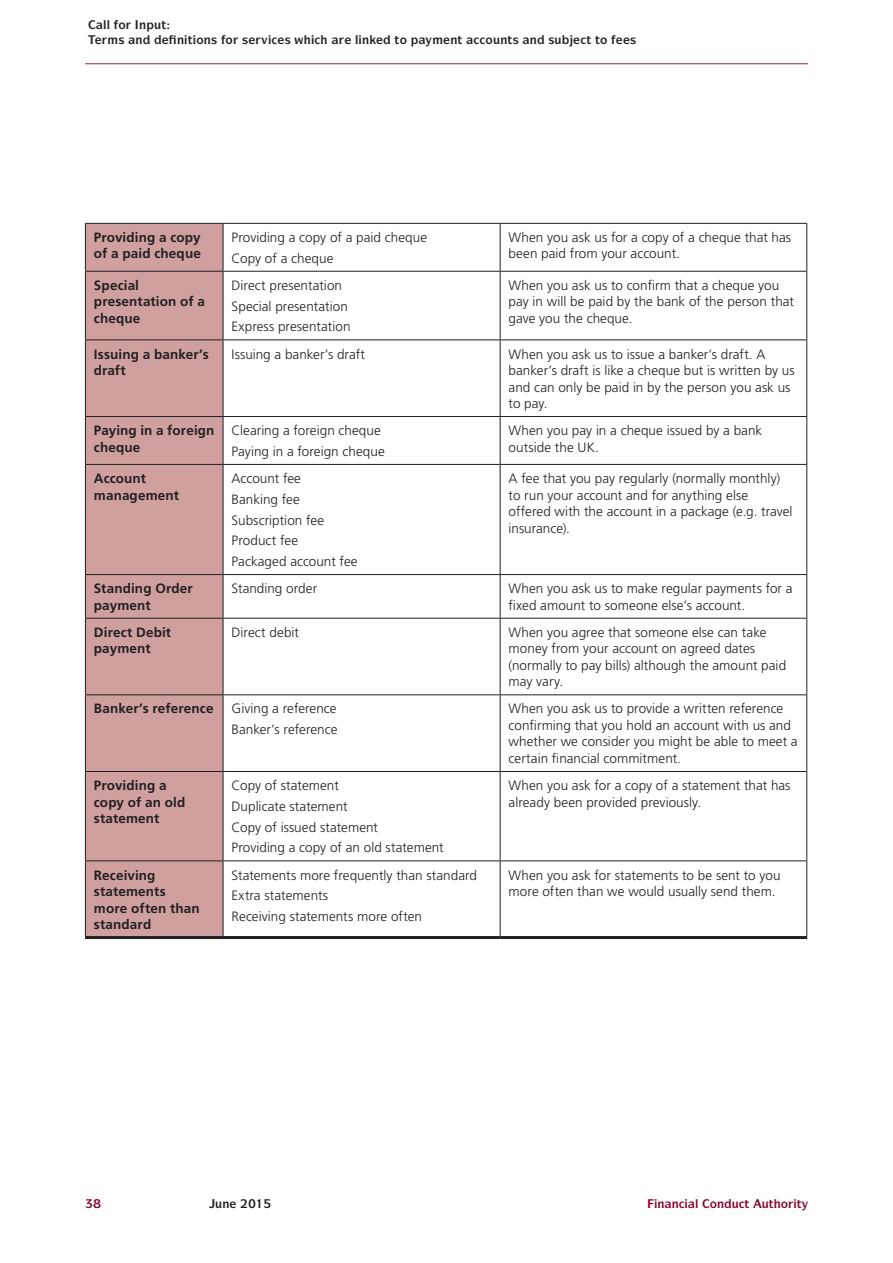
<style>
.page{position:relative;width:893px;height:1263px;background:#fff}
.page>*{position:absolute;margin:0;border:0;box-sizing:border-box;transform-origin:0 0}
.Table_Text{font:300 13.5px/16.5px "Frutiger LT Std";color:#231f20}
.Table_Text-2{font:700 13.5px/16.5px "Frutiger LT Std";letter-spacing:.01em;color:#231f20}
.t1{font:700 12px "ITC Symbol Std";color:#231f20}
.t2{font:700 12px "ITC Symbol Std";color:#870430}
</style>
<div class="page">
<hr style="left:85px;top:63px;width:723px;height:1px;background:#870430">
<div style="left:86px;top:224px;width:137px;height:712px;background:#d0a0a0"></div>
<hr style="left:85px;top:223px;width:138px;height:1px;background:#231f20">
<hr style="left:223px;top:223px;width:277px;height:1px;background:#231f20">
<hr style="left:223px;top:224px;width:1px;height:47px;background:#231f20">
<hr style="left:500px;top:223px;width:307px;height:1px;background:#231f20">
<hr style="left:500px;top:224px;width:1px;height:47px;background:#231f20">
<hr style="left:85px;top:271px;width:138px;height:1px;background:#231f20">
<hr style="left:223px;top:271px;width:277px;height:1px;background:#231f20">
<hr style="left:223px;top:272px;width:1px;height:67px;background:#231f20">
<hr style="left:500px;top:271px;width:307px;height:1px;background:#231f20">
<hr style="left:500px;top:272px;width:1px;height:67px;background:#231f20">
<hr style="left:85px;top:339px;width:138px;height:1px;background:#231f20">
<hr style="left:223px;top:339px;width:277px;height:1px;background:#231f20">
<hr style="left:223px;top:340px;width:1px;height:76px;background:#231f20">
<hr style="left:500px;top:339px;width:307px;height:1px;background:#231f20">
<hr style="left:500px;top:340px;width:1px;height:76px;background:#231f20">
<hr style="left:85px;top:416px;width:138px;height:1px;background:#231f20">
<hr style="left:223px;top:416px;width:277px;height:1px;background:#231f20">
<hr style="left:223px;top:417px;width:1px;height:47px;background:#231f20">
<hr style="left:500px;top:416px;width:307px;height:1px;background:#231f20">
<hr style="left:500px;top:417px;width:1px;height:47px;background:#231f20">
<hr style="left:85px;top:464px;width:138px;height:1px;background:#231f20">
<hr style="left:223px;top:464px;width:277px;height:1px;background:#231f20">
<hr style="left:223px;top:465px;width:1px;height:109px;background:#231f20">
<hr style="left:500px;top:464px;width:307px;height:1px;background:#231f20">
<hr style="left:500px;top:465px;width:1px;height:109px;background:#231f20">
<hr style="left:85px;top:574px;width:138px;height:1px;background:#231f20">
<hr style="left:223px;top:574px;width:277px;height:1px;background:#231f20">
<hr style="left:223px;top:575px;width:1px;height:43px;background:#231f20">
<hr style="left:500px;top:574px;width:307px;height:1px;background:#231f20">
<hr style="left:500px;top:575px;width:1px;height:43px;background:#231f20">
<hr style="left:85px;top:618px;width:138px;height:1px;background:#231f20">
<hr style="left:223px;top:618px;width:277px;height:1px;background:#231f20">
<hr style="left:223px;top:619px;width:1px;height:75px;background:#231f20">
<hr style="left:500px;top:618px;width:307px;height:1px;background:#231f20">
<hr style="left:500px;top:619px;width:1px;height:75px;background:#231f20">
<hr style="left:85px;top:694px;width:138px;height:1px;background:#231f20">
<hr style="left:223px;top:694px;width:277px;height:1px;background:#231f20">
<hr style="left:223px;top:695px;width:1px;height:76px;background:#231f20">
<hr style="left:500px;top:694px;width:307px;height:1px;background:#231f20">
<hr style="left:500px;top:695px;width:1px;height:76px;background:#231f20">
<hr style="left:85px;top:771px;width:138px;height:1px;background:#231f20">
<hr style="left:223px;top:771px;width:277px;height:1px;background:#231f20">
<hr style="left:223px;top:772px;width:1px;height:88px;background:#231f20">
<hr style="left:500px;top:771px;width:307px;height:1px;background:#231f20">
<hr style="left:500px;top:772px;width:1px;height:88px;background:#231f20">
<hr style="left:85px;top:860px;width:138px;height:1px;background:#231f20">
<hr style="left:223px;top:860px;width:277px;height:1px;background:#231f20">
<hr style="left:223px;top:861px;width:1px;height:75px;background:#231f20">
<hr style="left:500px;top:860px;width:307px;height:1px;background:#231f20">
<hr style="left:500px;top:861px;width:1px;height:75px;background:#231f20">
<hr style="left:806px;top:224px;width:1px;height:47px;background:#231f20">
<hr style="left:806px;top:272px;width:1px;height:67px;background:#231f20">
<hr style="left:806px;top:340px;width:1px;height:76px;background:#231f20">
<hr style="left:806px;top:417px;width:1px;height:47px;background:#231f20">
<hr style="left:806px;top:465px;width:1px;height:109px;background:#231f20">
<hr style="left:806px;top:575px;width:1px;height:43px;background:#231f20">
<hr style="left:806px;top:619px;width:1px;height:75px;background:#231f20">
<hr style="left:806px;top:695px;width:1px;height:76px;background:#231f20">
<hr style="left:806px;top:772px;width:1px;height:88px;background:#231f20">
<hr style="left:806px;top:861px;width:1px;height:75px;background:#231f20">
<hr style="left:85px;top:224px;width:1px;height:47px;background:#231f20">
<hr style="left:85px;top:272px;width:1px;height:67px;background:#231f20">
<hr style="left:85px;top:340px;width:1px;height:76px;background:#231f20">
<hr style="left:85px;top:417px;width:1px;height:47px;background:#231f20">
<hr style="left:85px;top:465px;width:1px;height:109px;background:#231f20">
<hr style="left:85px;top:575px;width:1px;height:43px;background:#231f20">
<hr style="left:85px;top:619px;width:1px;height:75px;background:#231f20">
<hr style="left:85px;top:695px;width:1px;height:76px;background:#231f20">
<hr style="left:85px;top:772px;width:1px;height:88px;background:#231f20">
<hr style="left:85px;top:861px;width:1px;height:75px;background:#231f20">
<hr style="left:85px;top:936px;width:138px;height:3px;background:#231f20">
<hr style="left:223px;top:936px;width:277px;height:3px;background:#231f20">
<hr style="left:500px;top:936px;width:307px;height:3px;background:#231f20">
<p class="t1" style="left:103px;top:17px;width:65px">●● □ ■ ◆▼</p>
<p class="t1" style="left:177px;top:32px;width:92px">■▼□■▲ □ ▲ ❖</p>
<p class="t1" style="left:486px;top:32px;width:78px">□◆■▼▲ ■ ▲◆</p>
<p class="t1" style="left:586px;top:32px;width:23px">▼ ▼□</p>
<p class="Table_Text-2" style="left:94px;top:229px;width:108px">Providing a copy of a paid cheque</p>
<p class="Table_Text" style="left:232px;top:229px;width:197px">Providing a copy of a paid cheque</p>
<p class="Table_Text" style="left:232px;top:250px;width:103px">Copy of a cheque</p>
<p class="Table_Text-2" style="left:94px;top:277px;width:113px">Special presentation of a cheque</p>
<p class="Table_Text" style="left:232px;top:277px;width:112px">Direct presentation</p>
<p class="Table_Text" style="left:232px;top:298px;width:118px">Special presentation</p>
<p class="Table_Text" style="left:232px;top:319px;width:121px">Express presentation</p>
<p class="Table_Text" style="left:509px;top:229px;width:284px">When you ask us for a copy of a cheque that has been paid from your account.</p>
<p class="Table_Text" style="left:509px;top:277px;width:287px">When you ask us to confirm that a cheque you pay in will be paid by the bank of the person that gave you the cheque.</p>
<p class="Table_Text-2" style="left:94px;top:346px;width:116px">Issuing a banker’s draft</p>
<p class="Table_Text" style="left:232px;top:346px;width:135px">Issuing a banker’s draft</p>
<p class="Table_Text" style="left:509px;top:346px;width:287px">When you ask us to issue a banker’s draft. A banker’s draft is like a cheque but is written by us and can only be paid in by the person you ask us to pay.</p>
<p class="Table_Text-2" style="left:94px;top:422px;width:122px">Paying in a foreign cheque</p>
<p class="Table_Text" style="left:232px;top:422px;width:151px">Clearing a foreign cheque</p>
<p class="Table_Text" style="left:509px;top:422px;width:255px">When you pay in a cheque issued by a bank outside the UK.</p>
<p class="Table_Text" style="left:232px;top:443px;width:155px">Paying in a foreign cheque</p>
<p class="Table_Text-2" style="left:94px;top:470px;width:87px">Account management</p>
<p class="Table_Text" style="left:232px;top:470px;width:71px">Account fee</p>
<p class="Table_Text" style="left:232px;top:491px;width:70px">Banking fee</p>
<p class="Table_Text" style="left:232px;top:512px;width:94px">Subscription fee</p>
<p class="Table_Text" style="left:232px;top:533px;width:68px">Product fee</p>
<p class="Table_Text" style="left:232px;top:553px;width:128px">Packaged account fee</p>
<p class="Table_Text" style="left:509px;top:470px;width:285px">A fee that you pay regularly (normally monthly) to run your account and for anything else offered with the account in a package (e.g. travel insurance).</p>
<p class="Table_Text-2" style="left:94px;top:580px;width:100px">Standing Order payment</p>
<p class="Table_Text" style="left:232px;top:580px;width:87px">Standing order</p>
<p class="Table_Text" style="left:509px;top:580px;width:285px">When you ask us to make regular payments for a fixed amount to someone else’s account.</p>
<p class="Table_Text-2" style="left:94px;top:624px;width:79px">Direct Debit payment</p>
<p class="Table_Text" style="left:232px;top:624px;width:69px">Direct debit</p>
<p class="Table_Text" style="left:509px;top:624px;width:279px">When you agree that someone else can take money from your account on agreed dates (normally to pay bills) although the amount paid may vary.</p>
<p class="Table_Text-2" style="left:94px;top:701px;width:121px">Banker’s reference</p>
<p class="Table_Text" style="left:232px;top:701px;width:107px">Giving a reference</p>
<p class="Table_Text" style="left:232px;top:721px;width:107px">Banker’s reference</p>
<p class="Table_Text" style="left:509px;top:701px;width:291px">When you ask us to provide a written reference confirming that you hold an account with us and whether we consider you might be able to meet a certain financial commitment.</p>
<p class="Table_Text-2" style="left:94px;top:777px;width:93px">Providing a copy of an old statement</p>
<p class="Table_Text" style="left:232px;top:777px;width:109px">Copy of statement</p>
<p class="Table_Text" style="left:232px;top:798px;width:118px">Duplicate statement</p>
<p class="Table_Text" style="left:232px;top:819px;width:148px">Copy of issued statement</p>
<p class="Table_Text" style="left:232px;top:840px;width:214px">Providing a copy of an old statement</p>
<p class="Table_Text-2" style="left:94px;top:867px;width:107px">Receiving statements more often than standard</p>
<p class="Table_Text" style="left:232px;top:867px;width:247px">Statements more frequently than standard</p>
<p class="Table_Text" style="left:232px;top:887px;width:98px">Extra statements</p>
<p class="Table_Text" style="left:232px;top:908px;width:192px">Receiving statements more often</p>
<p class="Table_Text" style="left:509px;top:777px;width:283px">When you ask for a copy of a statement that has already been provided previously.</p>
<p class="Table_Text" style="left:509px;top:867px;width:273px">When you ask for statements to be sent to you more often than we would usually send them.</p>
<p class="t2" style="left:695px;top:1196px;width:108px">● □■◆▼ ◆▼□ ▼</p>
</div>
